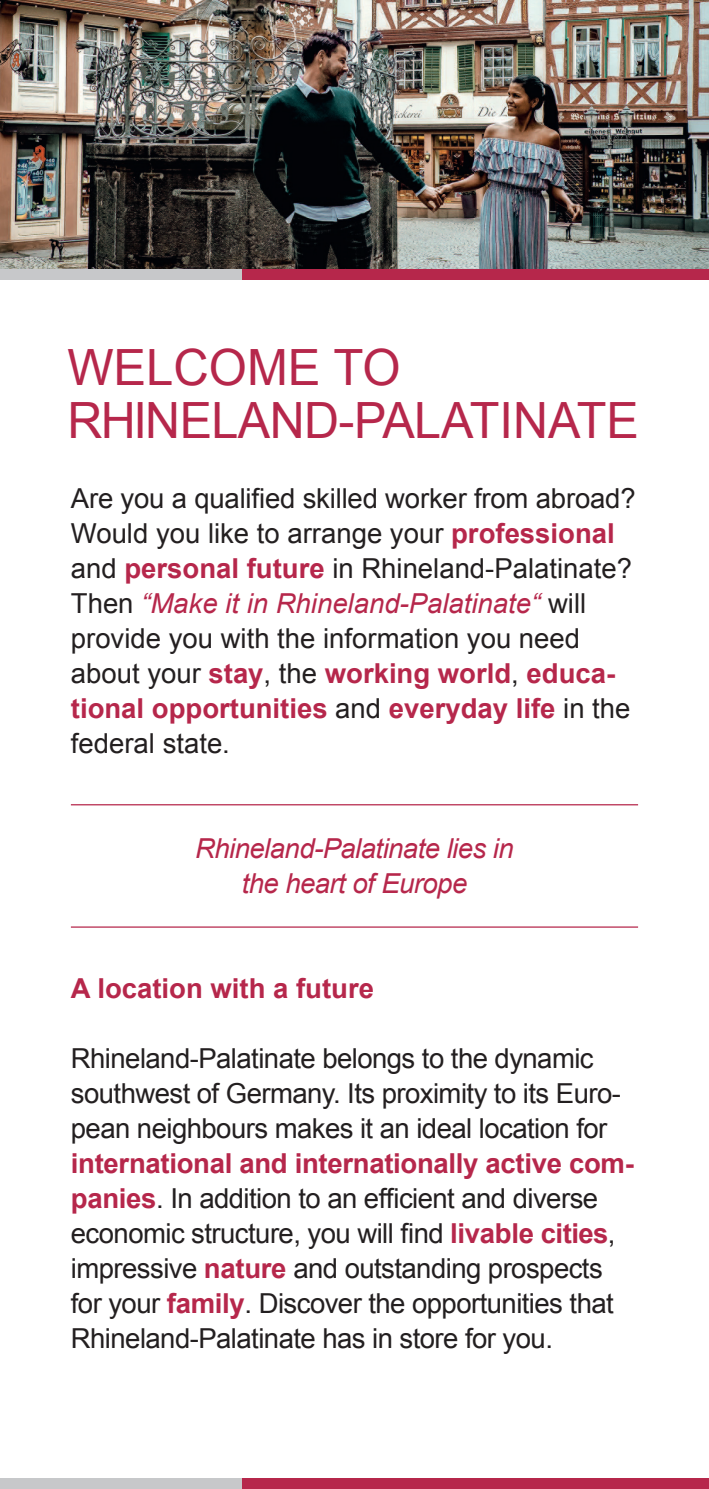
<style>
.page{position:relative;width:709px;height:1489px;background:#fff}
.page>*{position:absolute;margin:0;border:0;box-sizing:border-box;transform-origin:0 0}
.t1{font:50px/52.5px "Arial";letter-spacing:-.01em;color:#b6274b}
.t2{font:27.5px/35px "Arial";letter-spacing:-.02em;color:#231f20}
.t3{font:27.5px/35px "Arial";color:#231f20}
.t4{font:italic 27.5px/35px "Arial";letter-spacing:-.02em;color:#b6274b;text-align:center}
.t5{font:700 27.5px "Arial";color:#b6274b}
.s1{font-weight:700;color:#b6274b}
.s2{font-style:italic;color:#b6274b}
</style>
<div class="page">
<img style="left:0;top:0;width:709px;height:269px">
<hr style="left:71px;top:804px;width:567px;height:1px;background:#b6274b">
<hr style="left:71px;top:926px;width:567px;height:1px;background:#b6274b">
<div style="left:0;top:1478px;width:709px;height:10px;background:#b6274b"></div>
<div style="left:0;top:1478px;width:242px;height:10px;background:#c7c8ca"></div>
<div style="left:0;top:269px;width:709px;height:11px;background:#b6274b"></div>
<div style="left:0;top:269px;width:242px;height:11px;background:#c7c8ca"></div>
<h1 class="t1" style="left:67px;top:342px;width:573px">WELCOME TO<br>RHINELAND-PALATINATE</h1>
<p class="t3" style="left:71px;top:481px;width:566px">Are you a qualified skilled worker from abroad?<br>Would you like to arrange your <span class="s1">professional </span>and <span class="s1">personal future</span> in Rhineland-Palatinate?<br>Then <span class="s2">“Make it in Rhineland-Palatinate“</span> will provide you with the information you need about your <span class="s1">stay</span>, the <span class="s1">working world</span>, <span class="s1">educa&shy;tional opportunities</span> and <span class="s1">everyday life</span> in the federal state.</p>
<p class="t4" style="left:195px;top:831px;width:320px">Rhineland-Palatinate lies in the heart of Europe</p>
<p class="t5" style="left:71px;top:970px;width:305px">A location with a future</p>
<p class="t2" style="left:71px;top:1041px;width:551px">Rhineland-Palatinate belongs to the dynamic southwest of Germany. Its proximity to its Euro&shy;pean neighbours makes it an ideal location for</p>
<p class="t2" style="left:71px;top:1146px;width:564px"><span class="s1">international and internationally active com&shy;panies</span>. In addition to an efficient and diverse economic structure, you will find <span class="s1">livable cities</span>, impressive <span class="s1">nature</span> and outstanding prospects for your <span class="s1">family</span>. Discover the opportunities that Rhineland-Palatinate has in store for you.</p>
</div>
